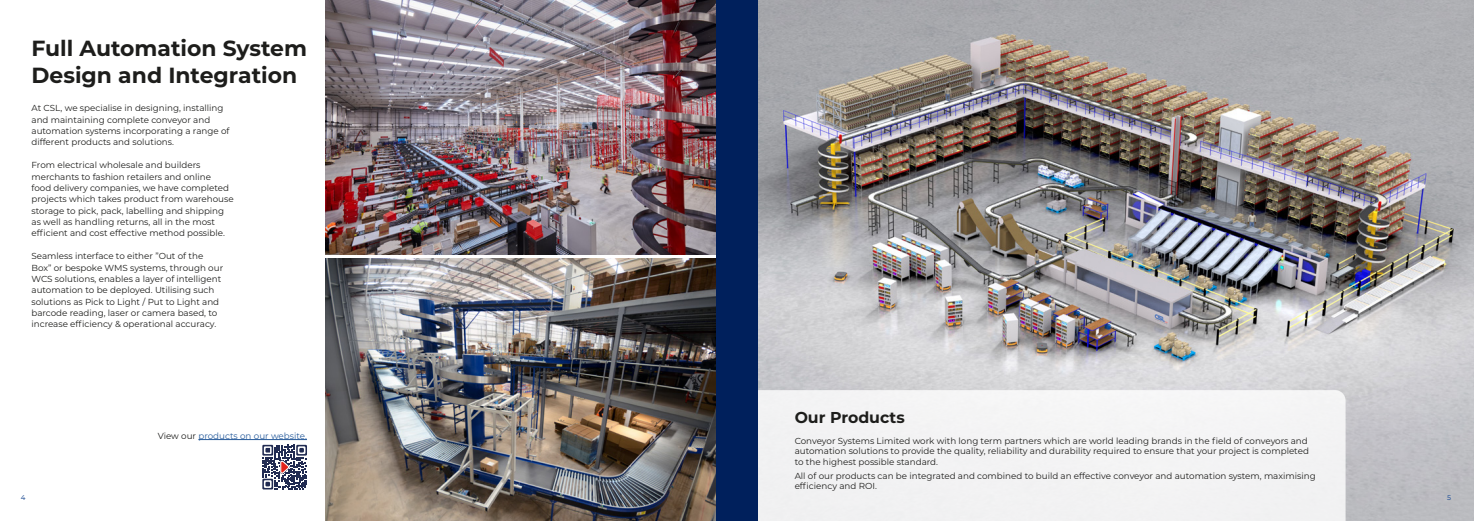
<style>
.page{position:relative;width:1474px;height:521px;background:#fff}
.page>*{position:absolute;margin:0;border:0;box-sizing:border-box;transform-origin:0 0}
.t1{font:700 21.88px/26.2px "Montserrat";color:#1d1d1b}
.t2{font:700 15.75px "Montserrat";color:#1d1d1b}
.t3{font:8.75px/11.4px "Montserrat";color:#1d1d1b}
.t4{font:8.75px "Montserrat";color:#275b9b}
.t5{font:500 7px "Montserrat";color:#345d9d}
.s1{color:#1d1d1b}
</style>
<div class="page">
<img style="left:326px;top:258px;width:390px;height:263px">
<img style="left:326px;top:0;width:390px;height:254px">
<img style="left:757px;top:0;width:716px;height:521px">
<div style="left:757px;top:390px;width:588px;height:131px;background:#f3f3f4"></div>
<div style="left:716px;top:0;width:21px;height:521px;background:#00205c"></div>
<div style="left:737px;top:0;width:20px;height:521px;background:#00205c"></div>
<hr style="left:198px;top:439px;width:109px;height:1px;background:#275b9b">
<svg style="left:262px;top:445px;width:45px;height:44px"></svg>
<h1 class="t1" style="left:32px;top:34px;width:277px">Full Automation System<br>Design and Integration</h1>
<p class="t3" style="left:32px;top:102px;width:199px">At CSL, we specialise in designing, installing and maintaining complete conveyor and automation systems incorporating a range of different products and solutions.</p>
<p class="t3" style="left:32px;top:159px;width:204px">From electrical wholesale and builders merchants to fashion retailers and online<br>food delivery companies, we have completed projects which takes product from warehouse storage to pick, pack, labelling and shipping as well as handling returns, all in the most efficient and cost effective method possible.</p>
<p class="t3" style="left:32px;top:250px;width:193px">Seamless interface to either ”Out of the Box” or bespoke WMS systems, through our WCS solutions, enables a layer of intelligent automation to be deployed. Utilising such solutions as Pick to Light / Put to Light and barcode reading, laser or camera based, to increase efficiency &amp; operational accuracy.</p>
<p class="t4" style="left:158px;top:429px;width:151px"><span class="s1">View our</span> products on our website.</p>
<h2 class="t2" style="left:794px;top:406px;width:112px">Our Products</h2>
<p class="t3" style="left:794px;top:435px;width:516px;line-height:10.5px">Conveyor Systems Limited work with long term partners which are world leading brands in the field of conveyors and automation solutions to provide the quality, reliability and durability required to ensure that your project is completed to the highest possible standard.</p>
<p class="t3" style="left:794px;top:470px;width:522px;line-height:10.5px">All of our products can be integrated and combined to build an effective conveyor and automation system, maximising efficiency and ROI.</p>
<p class="t5" style="left:21px;top:493px;width:6px">4</p>
<p class="t5" style="left:1447px;top:493px;width:6px">5</p>
</div>
